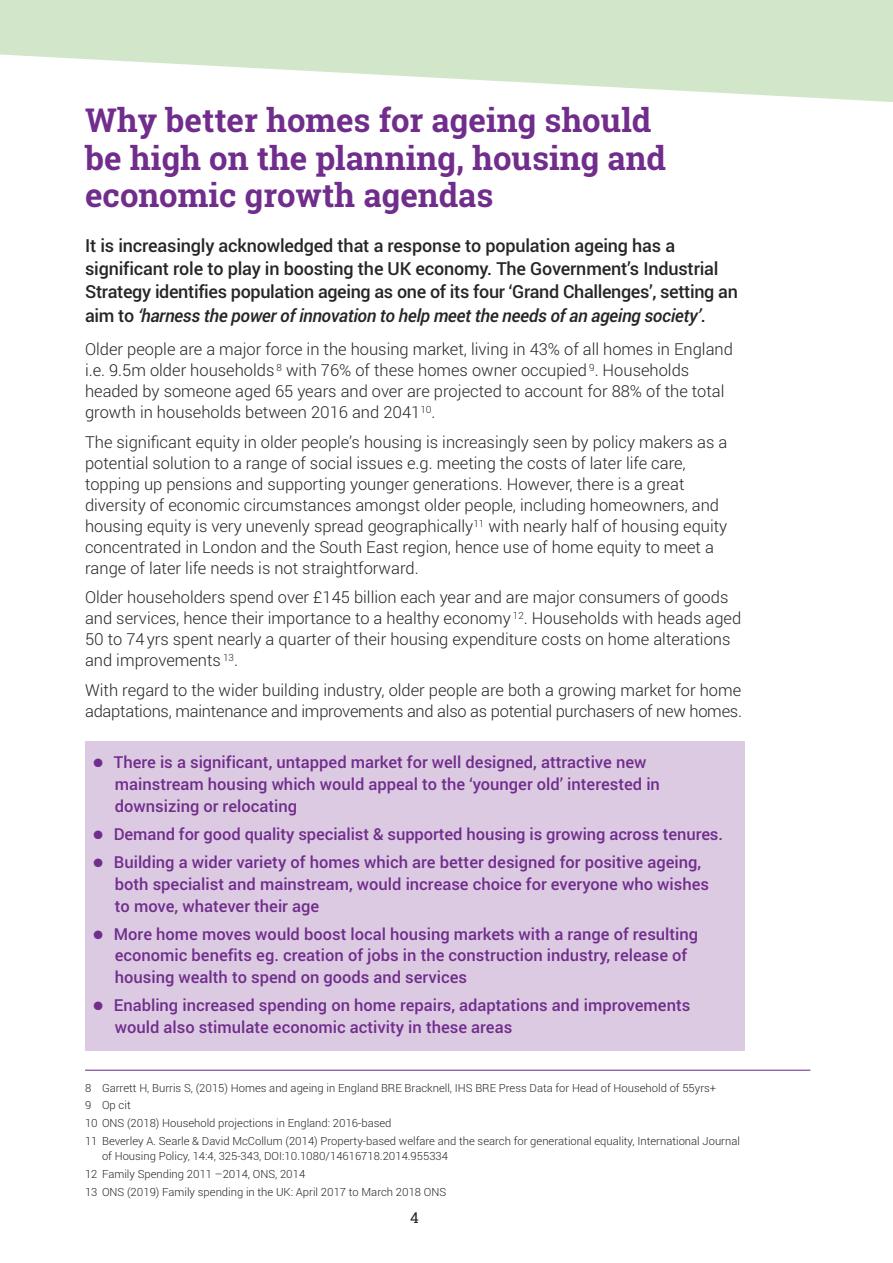
<style>
.page{position:relative;width:893px;height:1263px;background:#fff}
.page>*{position:absolute;margin:0;border:0;box-sizing:border-box;transform-origin:0 0}
.t1{font:700 33px/37.5px "Roboto Slab";color:#712d8c}
.t2{font:500 18px/23.2px "Roboto";letter-spacing:-.01em;color:#272526}
.t3{font:300 16.5px/21px "Roboto";color:#272526}
.t4{font:500 16.5px/21.8px "Roboto";color:#712d8c}
.t5{font:15px "Roboto Slab";color:#272526}
.t6{font:300 11.25px/18px "Roboto";color:#272526}
.s1{font-style:italic}
</style>
<div class="page">
<div style="left:85px;top:741px;width:659px;height:309px;background:#dbcae2"></div>
<hr style="left:85px;top:1070px;width:725px;height:1px;background:#712d8c">
<svg style="left:0;top:0;width:893px;height:102px;fill:#d2e7ca"></svg>
<h1 class="t1" style="left:85px;top:102px;width:582px">Why better homes for ageing should be high on the planning, housing and economic growth agendas</h1>
<p class="t2" style="left:85px;top:234px;width:654px">It is increasingly acknowledged that a response to population ageing has a significant role to play in boosting the UK economy. The Government’s Industrial Strategy identifies population ageing as one of its four ‘Grand Challenges’, setting an aim to <span class="s1">‘harness the power of innovation to help meet the needs of an ageing society’</span>.</p>
<p class="t3" style="left:85px;top:339px;width:649px">Older people are a major force in the housing market, living in 43% of all homes in England i.e. 9.5m older households <sup>8</sup> with 76% of these homes owner occupied <sup>9</sup>. Households headed by someone aged 65 years and over are projected to account for 88% of the total growth in households between 2016 and 2041<sup>10</sup>.</p>
<p class="t3" style="left:85px;top:432px;width:644px">The significant equity in older people’s housing is increasingly seen by policy makers as a potential solution to a range of social issues e.g. meeting the costs of later life care, topping up pensions and supporting younger generations. However, there is a great diversity of economic circumstances amongst older people, including homeowners, and housing equity is very unevenly spread geographically<sup>11</sup> with nearly half of housing equity concentrated in London and the South East region, hence use of home equity to meet a range of later life needs is not straightforward.</p>
<p class="t3" style="left:85px;top:587px;width:658px">Older householders spend over £145 billion each year and are major consumers of goods and services, hence their importance to a healthy economy <sup>12</sup>. Households with heads aged 50 to 74yrs spent nearly a quarter of their housing expenditure costs on home alterations and improvements <sup>13</sup>.</p>
<p class="t3" style="left:85px;top:680px;width:658px">With regard to the wider building industry, older people are both a growing market for home adaptations, maintenance and improvements and also as potential purchasers of new homes.</p>
<p class="t4" style="left:115px;top:752px;width:547px;text-indent:-21px">● There is a significant, untapped market for well designed, attractive new mainstream housing which would appeal to the ‘younger old’ interested in downsizing or relocating</p>
<p class="t4" style="left:94px;top:823px;width:631px">● Demand for good quality specialist &amp; supported housing is growing across tenures.</p>
<p class="t4" style="left:115px;top:851px;width:596px;text-indent:-21px">● Building a wider variety of homes which are better designed for positive ageing, both specialist and mainstream, would increase choice for everyone who wishes to move, whatever their age</p>
<p class="t4" style="left:115px;top:923px;width:585px;text-indent:-21px">● More home moves would boost local housing markets with a range of resulting economic benefits eg. creation of jobs in the construction industry, release of housing wealth to spend on goods and services</p>
<p class="t4" style="left:115px;top:995px;width:577px;text-indent:-21px">● Enabling increased spending on home repairs, adaptations and improvements would also stimulate economic activity in these areas</p>
<p class="t6" style="left:85px;top:1078px;width:656px">8 Garrett H, Burris S, (2015) Homes and ageing in England BRE Bracknell, IHS BRE Press Data for Head of Household of 55yrs+<br>9 Op cit<br>10 ONS (2018) Household projections in England: 2016-based<br>11 Beverley A. Searle &amp; David McCollum (2014) Property-based welfare and the search for generational equality, International Journal</p>
<p class="t6" style="left:85px;top:1147px;width:364px;text-indent:17px">of Housing Policy, 14:4, 325-343, DOI:10.1080/14616718.2014.955334<br>12 Family Spending 2011 –2014, ONS, 2014<br>13 ONS (2019) Family spending in the UK: April 2017 to March 2018 ONS</p>
<p class="t5" style="left:410px;top:1209px;width:10px">4</p>
</div>
